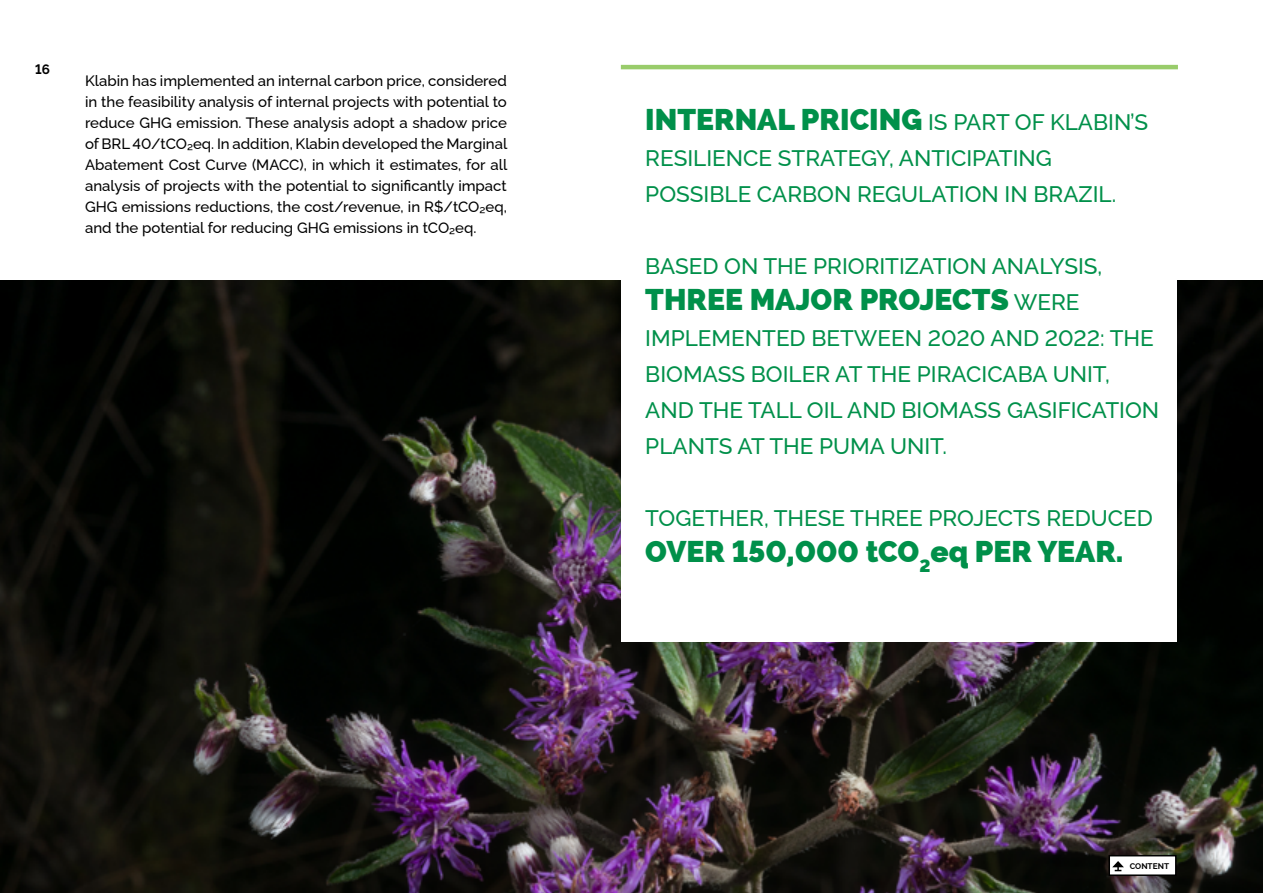
<style>
.page{position:relative;width:1263px;height:893px;background:#fff}
.page>*{position:absolute;margin:0;border:0;box-sizing:border-box;transform-origin:0 0}
.t1{font:800 30px "Raleway";color:#00904a}
.t2{font:500 22.5px/36px "Raleway";color:#00904a}
.t3{font:500 15px/21px "Raleway";color:#000;text-align:justify}
.t4{font:700 13.5px "Raleway";color:#000}
.t5{font:700 8.25px "Raleway";color:#000}
.s1{font-weight:800;font-size:30px}
.s2{font-weight:500;font-size:22.5px}
</style>
<div class="page">
<img style="left:0;top:281px;width:1263px;height:612px">
<div style="left:622px;top:66px;width:555px;height:576px;background:#fff"></div>
<hr style="left:621px;top:65px;width:557px;height:4px;background:#99cc6b">
<div style="left:1053px;top:800px;width:130px;height:93px;background:#000;opacity:.8"></div>
<svg style="left:1112px;top:861px;width:12px;height:10px"></svg>
<p class="t4" style="left:35px;top:62px;width:16px">16</p>
<p class="t3" style="left:85px;top:69px;width:424px">Klabin has implemented an internal carbon price, considered in the feasibility analysis of internal projects with potential to reduce GHG emission. These analysis adopt a shadow price of BRL 40/tCO2eq. In addition, Klabin developed the Marginal Abatement Cost Curve (MACC), in which it estimates, for all analysis of projects with the potential to significantly impact GHG emissions reductions, the cost/revenue, in R$/tCO2eq, and the potential for reducing GHG emissions in tCO2eq.</p>
<h2 class="t2" style="left:645px;top:101px;width:504px"><span class="s1">INTERNAL PRICING</span> IS PART OF KLABIN’S<br>RESILIENCE STRATEGY, ANTICIPATING<br>POSSIBLE CARBON REGULATION IN BRAZIL.</h2>
<h2 class="t2" style="left:645px;top:245px;width:458px">BASED ON THE PRIORITIZATION ANALYSIS,</h2>
<h1 class="t1" style="left:645px;top:282px;width:436px">THREE MAJOR PROJECTS <span class="s2">WERE</span></h1>
<h2 class="t2" style="left:645px;top:317px;width:515px">IMPLEMENTED BETWEEN 2020 AND 2022: THE BIOMASS BOILER AT THE PIRACICABA UNIT, AND THE TALL OIL AND BIOMASS GASIFICATION PLANTS AT THE PUMA UNIT.</h2>
<h2 class="t2" style="left:645px;top:497px;width:509px">TOGETHER, THESE THREE PROJECTS REDUCED</h2>
<h1 class="t1" style="left:645px;top:534px;width:480px">OVER 150,000 tCO<sub>2</sub>eq PER YEAR.</h1>
<p class="t5" style="left:1130px;top:861px;width:41px">CONTENT</p>
</div>
